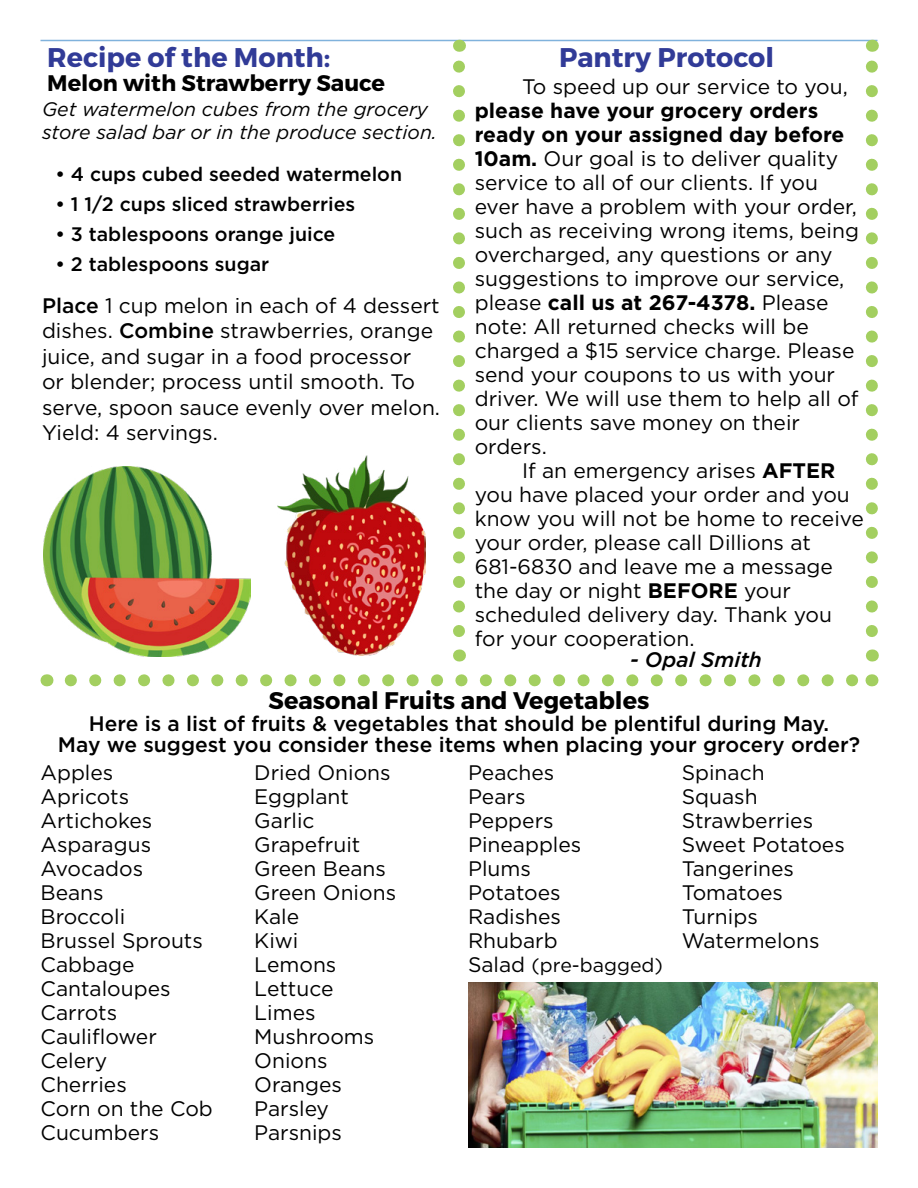
<style>
.page{position:relative;width:918px;height:1188px;background:#fff}
.page>*{position:absolute;margin:0;border:0;box-sizing:border-box;transform-origin:0 0}
.t1{font:700 27px "Montserrat";color:#313b97}
.t2{font:700 24px "Montserrat";color:#000}
.t3{font:700 22.5px "Montserrat";color:#000}
.t4{font:21px/24px "Gotham";color:#000}
.t5{font:500 21px/21px "Gotham";color:#000;text-align:center}
.t6{font:italic 500 21px "Gotham";color:#000}
.t7{font:500 19.5px "Gotham";color:#000}
.t8{font:italic 19.5px/22.5px "Gotham";color:#000}
.t9{font:19.5px "Gotham";color:#000}
.s1{font-weight:500}
.s2{font-weight:700}
.s3{font-size:21px}
</style>
<div class="page">
<hr style="left:40px;top:40px;width:838px;height:1px;background:#80b2dc">
<img style="left:468px;top:983px;width:410px;height:165px">
<svg style="left:71px;top:674px;width:788px;height:12px"></svg>
<svg style="left:46px;top:674px;width:1px;height:12px"></svg>
<svg style="left:872px;top:674px;width:1px;height:12px"></svg>
<svg style="left:453px;top:60px;width:12px;height:571px"></svg>
<svg style="left:459px;top:650px;width:1px;height:12px"></svg>
<svg style="left:459px;top:40px;width:1px;height:12px"></svg>
<svg style="left:866px;top:60px;width:12px;height:571px"></svg>
<svg style="left:872px;top:650px;width:1px;height:12px"></svg>
<svg style="left:872px;top:40px;width:1px;height:12px"></svg>
<img style="left:44px;top:467px;width:206px;height:189px">
<img style="left:277px;top:455px;width:148px;height:201px">
<p class="t1" style="left:47px;top:41px;width:285px">Recipe of the Month:</p>
<p class="t3" style="left:47px;top:69px;width:339px">Melon with Strawberry Sauce</p>
<p class="t8" style="left:42px;top:98px;width:396px">Get watermelon cubes from the grocery store salad bar or in the produce section.</p>
<p class="t7" style="left:55px;top:161px;width:348px">• 4 cups cubed seeded watermelon</p>
<p class="t7" style="left:55px;top:191px;width:301px">• 1 1/2 cups sliced strawberries</p>
<p class="t7" style="left:55px;top:221px;width:281px">• 3 tablespoons orange juice</p>
<p class="t7" style="left:55px;top:251px;width:215px">• 2 tablespoons sugar</p>
<p class="t4" style="left:42px;top:292px;width:400px;line-height:25.5px"><span class="s1">Place</span> 1 cup melon in each of 4 dessert dishes. <span class="s1">Combine</span> strawberries, orange juice, and sugar in a food processor<br>or blender; process until smooth. To serve, spoon sauce evenly over melon.<br>Yield: 4 servings.</p>
<p class="t1" style="left:559px;top:41px;width:217px">Pantry Protocol</p>
<p class="t4" style="left:522px;top:74px;width:327px">To speed up our service to you,</p>
<p class="t4" style="left:475px;top:98px;width:386px"><span class="s2">please have your grocery orders ready on your assigned day before<br>10am.</span> Our goal is to deliver quality service to all of our clients. If you ever have a problem with your order, such as receiving wrong items, being overcharged, any questions or any suggestions to improve our service, please <span class="s2">call us at 267-4378.</span> Please note: All returned checks will be charged a $15 service charge. Please send your coupons to us with your driver. We will use them to help all of our clients save money on their orders.</p>
<p class="t4" style="left:475px;top:459px;width:391px;text-indent:47px">If an emergency arises <span class="s2">AFTER </span>you have placed your order and you know you will not be home to receive your order, please call Dillions at<br>681-6830 and leave me a message the day or night <span class="s2">BEFORE</span> your scheduled delivery day. Thank you for your cooperation.</p>
<p class="t6" style="left:630px;top:646px;width:133px">- Opal Smith</p>
<p class="t2" style="left:269px;top:685px;width:382px">Seasonal Fruits and Vegetables</p>
<p class="t5" style="left:58px;top:713px;width:804px">Here is a list of fruits &amp; vegetables that should be plentiful during May.<br>May we suggest you consider these items when placing your grocery order?</p>
<p class="t4" style="left:41px;top:760px;width:174px">Apples<br>Apricots<br>Artichokes<br>Asparagus<br>Avocados<br>Beans<br>Broccoli<br>Brussel Sprouts<br>Cabbage<br>Cantaloupes<br>Carrots<br>Cauliflower<br>Celery<br>Cherries<br>Corn on the Cob<br>Cucumbers</p>
<p class="t4" style="left:254px;top:760px;width:143px">Dried Onions<br>Eggplant<br>Garlic<br>Grapefruit<br>Green Beans<br>Green Onions<br>Kale<br>Kiwi<br>Lemons<br>Lettuce<br>Limes<br>Mushrooms<br>Onions<br>Oranges<br>Parsley<br>Parsnips</p>
<p class="t4" style="left:468px;top:760px;width:115px">Peaches<br>Pears<br>Peppers<br>Pineapples<br>Plums<br>Potatoes<br>Radishes<br>Rhubarb</p>
<p class="t4" style="left:682px;top:760px;width:165px">Spinach<br>Squash<br>Strawberries<br>Sweet Potatoes<br>Tangerines<br>Tomatoes<br>Turnips<br>Watermelons</p>
<p class="t9" style="left:468px;top:953px;width:196px"><span class="s3">Salad</span> (pre-bagged)</p>
</div>
